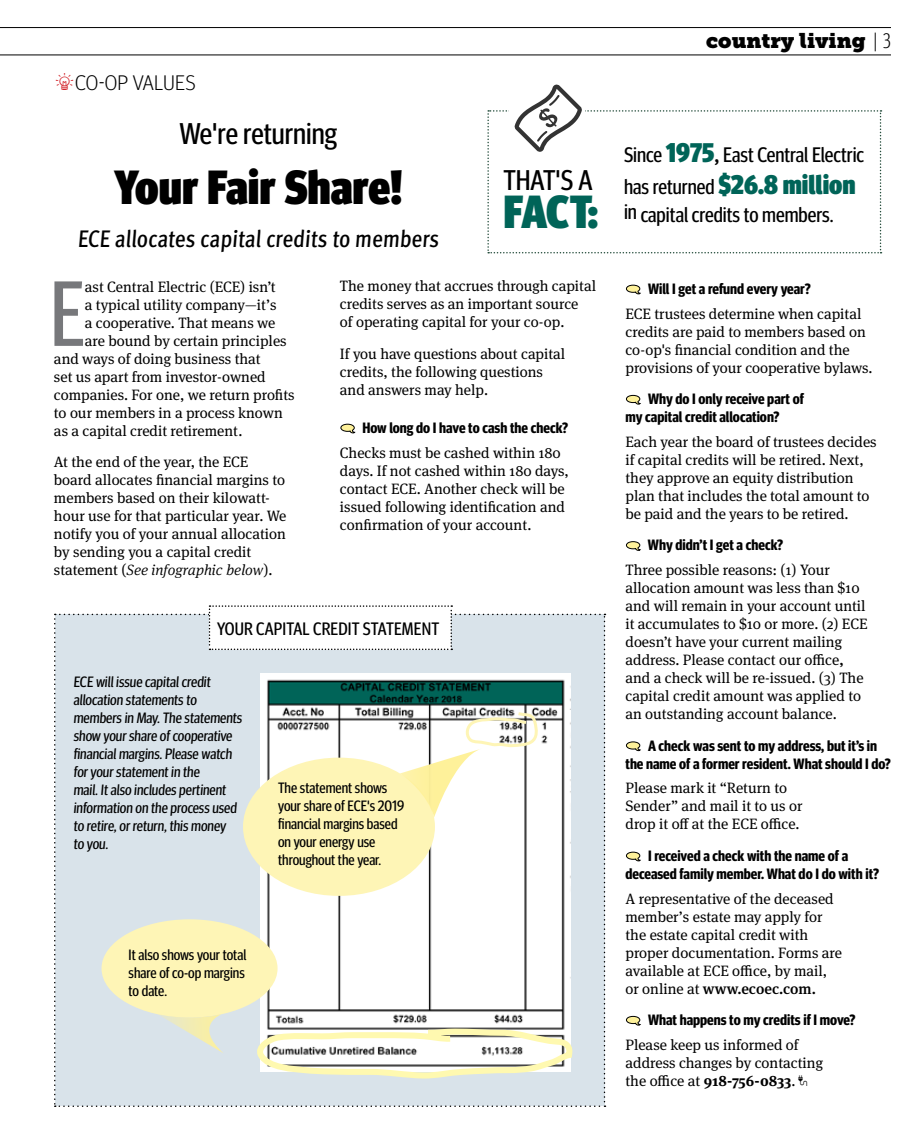
<style>
.page{position:relative;width:918px;height:1134px;background:#fff}
.page>*{position:absolute;margin:0;border:0;box-sizing:border-box;transform-origin:0 0}
.t1{font:92.4px "Meta Headline Pro Comp";color:#77787b}
.t2{font:900 condensed 48px "Meta Headline Pro";color:#000}
.t3{font:900 condensed 46.5px "Meta Headline Pro";color:#006458}
.t4{font:condensed 30px "Meta Headline Pro";color:#000}
.t5{font:condensed 28.5px "Meta Headline Pro";color:#000}
.t6{font:900 condensed 27px "Meta Headline Pro";color:#006458}
.t7{font:500 condensed 24px "Meta Pro";color:#000}
.t8{font:condensed 21px "Meta Headline Pro";color:#000}
.t9{font:21px "Museo Slab";color:#000}
.t10{font:300 21px "Meta Headline Pro";letter-spacing:.01em;color:#000}
.t11{font:condensed 18px "Meta Headline Pro";letter-spacing:.01em;color:#000}
.t12{font:15px/18px "Meta Serif Pro";color:#000}
.t13{font:condensed 15px/18px "Meta Headline Pro";color:#000}
.t14{font:700 condensed 15px/18px "Meta Headline Pro";color:#000;text-align:center}
.s1{font-weight:300;font-style:italic}
.s2{font-family:"Meta Headline Pro Comp";font-weight:300}
.s3{font-weight:900;font-size:27px;color:#006458}
.s4{font-size:27px}
.s5{font-weight:400;font-size:21px;color:#000}
.s6{font-weight:500}
.s7{font-weight:700}
</style>
<div class="page">
<hr style="left:0;top:27px;width:891px;height:1px;background:#000">
<hr style="left:0;top:55px;width:891px;height:1px;background:#000">
<svg style="left:54px;top:605px;width:551px;height:502px"></svg>
<svg style="left:487px;top:84px;width:395px;height:169px"></svg>
<h3 class="t10" style="left:75px;top:67px;width:122px">CO-OP VALUES</h3>
<h3 class="t4" style="left:179px;top:112px;width:159px">We're returning</h3>
<h2 class="t2" style="left:114px;top:149px;width:290px">Your Fair Share!</h2>
<h3 class="t7" style="left:77px;top:220px;width:366px">ECE allocates capital credits to members</h3>
<h3 class="t5" style="left:503px;top:159px;width:91px">THAT'S A</h3>
<h3 class="t3" style="left:503px;top:174px;width:96px">FACT:</h3>
<h1 class="t1" style="left:50px;top:248px;width:36px">E</h1>
<p class="t12" style="left:85px;top:277px;width:192px">ast Central Electric (ECE) isn’t</p>
<p class="t12" style="left:85px;top:295px;width:193px">a typical utility company—it’s</p>
<p class="t12" style="left:85px;top:313px;width:192px">a cooperative. That means we</p>
<p class="t12" style="left:85px;top:331px;width:203px">are bound by certain principles</p>
<p class="t12" style="left:54px;top:349px;width:208px">and ways of doing business that</p>
<p class="t12" style="left:54px;top:367px;width:213px">set us apart from investor-owned</p>
<p class="t12" style="left:54px;top:385px;width:242px">companies. For one, we return profits</p>
<p class="t12" style="left:54px;top:403px;width:230px">to our members in a process known</p>
<p class="t12" style="left:54px;top:421px;width:190px">as a capital credit retirement.</p>
<p class="t12" style="left:54px;top:452px;width:234px">At the end of the year, the ECE board allocates financial margins to members based on their kilowatt&shy;hour use for that particular year. We notify you of your annual allocation by sending you a capital credit statement (<span class="s1">See infographic below</span>).</p>
<p class="t12" style="left:340px;top:276px;width:258px">The money that accrues through capital credits serves as an important source<br>of operating capital for your co-op.</p>
<p class="t12" style="left:340px;top:344px;width:227px">If you have questions about capital credits, the following questions and answers may help.</p>
<p class="t14" style="left:362px;top:418px;width:207px">How long do I have to cash the check?</p>
<p class="t12" style="left:340px;top:443px;width:231px">Checks must be cashed within 180 days. If not cashed within 180 days, contact ECE. Another check will be issued following identification and confirmation of your account.</p>
<p class="t11" style="left:217px;top:615px;width:224px">YOUR CAPITAL CREDIT STATEMENT</p>
<p class="t13" style="left:73px;top:672px;width:172px">ECE willissue capitalcredit allocation statements to members in May.The statements show your share of cooperative financialmargins.Please watch for your statement in the<br>mail.It also includes pertinent information on the process used to retire,or return,this money<br>to you.</p>
<p class="t13" style="left:278px;top:777px;width:128px">The statement shows your share of ECE's 2019 financial margins based on your energy use throughout the year.</p>
<p class="t13" style="left:129px;top:945px;width:119px;text-align:justify">It also shows your total share of co-op margins to date.</p>
<h3 class="t9" style="left:706px;top:28px;width:186px">country living <span class="s2">| 3</span></h3>
<h3 class="t8" style="left:624px;top:139px;width:242px">Since <span class="s3">1975</span><span class="s4">,</span> East Central Electric</h3>
<h3 class="t6" style="left:624px;top:163px;width:233px"><span class="s5">has returned</span> $26.8 million</h3>
<h3 class="t8" style="left:624px;top:199px;width:211px">in capital credits to members.</h3>
<p class="t14" style="left:648px;top:279px;width:164px">Will I get a refund every year?</p>
<p class="t12" style="left:626px;top:304px;width:249px">ECE trustees determine when capital credits are paid to members based on co-op's financial condition and the provisions of your cooperative bylaws.</p>
<p class="t14" style="left:626px;top:389px;width:180px;text-align:left;text-indent:22px">Why do I only receive part of my capital credit allocation?</p>
<p class="t12" style="left:626px;top:432px;width:253px">Each year the board of trustees decides if capital credits will be retired. Next, they approve an equity distribution plan that includes the total amount to be paid and the years to be retired.</p>
<p class="t14" style="left:648px;top:535px;width:137px">Why didn’t I get a check?</p>
<p class="t12" style="left:625px;top:560px;width:244px">Three possible reasons: (1) Your allocation amount was less than $10 and will remain in your account until it accumulates to $10 or more. (2) ECE doesn’t have your current mailing address. Please contact our office<span class="s6">, </span>and a check will be re-issued. (3) The capital credit amount was applied to an outstanding account balance.</p>
<p class="t14" style="left:626px;top:736px;width:267px">A check was sent to my address, but it’s in<br>the name of a former resident. What should I do?</p>
<p class="t12" style="left:626px;top:778px;width:179px">Please mark it “Return to<br>Sender” and mail it to us or drop it off at the ECE office.</p>
<p class="t14" style="left:626px;top:846px;width:255px">I received a check with the name of a deceased family member. What do I do with it?</p>
<p class="t12" style="left:626px;top:889px;width:218px">A representative of the deceased member’s estate may apply for the estate capital credit with proper documentation. Forms are available at ECE office, by mail, or online at <span class="s6">www.ecoec.com.</span></p>
<p class="t14" style="left:648px;top:1010px;width:209px">What happens to my credits if I move?</p>
<p class="t12" style="left:626px;top:1035px;width:199px">Please keep us informed of address changes by contacting the office at <span class="s7">918-756-0833</span>.✔</p>
</div>
